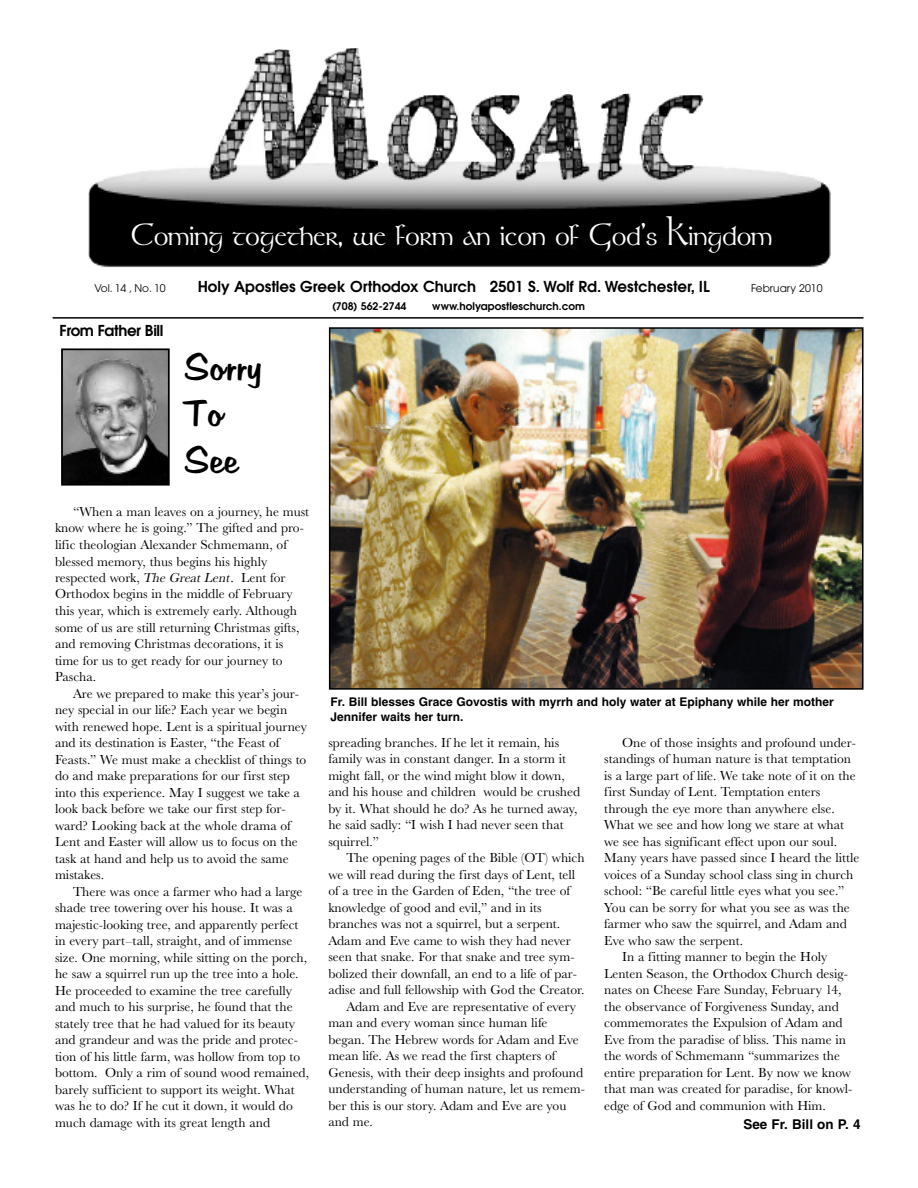
<style>
.page{position:relative;width:918px;height:1188px;background:#fff}
.page>*{position:absolute;margin:0;border:0;box-sizing:border-box;transform-origin:0 0}
.t1{font:36px/46.5px "Hudson";color:#000}
.t2{font:30px "Rosslaire";color:#fff}
.t3{font:600 15px "Avant Garde";color:#000}
.t4{font:600 15px "Avant Garde";letter-spacing:-.025em;color:#000}
.t5{font:13.5px/16.5px "URW Basker T";color:#000}
.t6{font:700 13.5px "Helvetica";color:#000}
.t7{font:700 12px/14.4px "Helvetica";color:#000}
.t8{font:600 10.5px "Avant Garde";color:#000}
.t9{font:10.5px "Avant Garde";color:#000}
.s1{font-family:"URW Basker T Regu Obli"}
</style>
<div class="page">
<img style="left:88px;top:48px;width:743px;height:220px">
<hr style="left:53px;top:317px;width:811px;height:2px;background:#000">
<img style="left:64px;top:351px;width:103px;height:132px">
<div style="left:61px;top:348px;width:109px;height:138px;border:2px solid #000"></div>
<img style="left:332px;top:330px;width:529px;height:357px">
<div style="left:329px;top:327px;width:535px;height:363px;border:2px solid #000"></div>
<h2 class="t2" style="left:131px;top:217px;width:643px">Coming together, we form an icon of God’s Kingdom</h2>
<p class="t9" style="left:95px;top:284px;width:73px">Vol. 14 , No. 10</p>
<p class="t3" style="left:198px;top:281px;width:513px">Holy Apostles Greek Orthodox Church 2501 S. Wolf Rd. Westchester, IL</p>
<p class="t9" style="left:751px;top:284px;width:73px">February 2010</p>
<p class="t8" style="left:332px;top:302px;width:76px">(708) 562-2744</p>
<p class="t8" style="left:432px;top:302px;width:154px">www.holyapostleschurch.com</p>
<p class="t4" style="left:60px;top:325px;width:105px">From Father Bill</p>
<h1 class="t1" style="left:185px;top:347px;width:80px">Sorry<br>To<br>See</h1>
<p class="t5" style="left:55px;top:503px;width:256px;text-indent:18px">“When a man leaves on a journey, he must know where he is going.” The gifted and pro&shy;lific theologian Alexander Schmemann, of blessed memory, thus begins his highly respected work, <span class="s1">The Great Lent</span>. Lent for Orthodox begins in the middle of February this year, which is extremely early. Although some of us are still returning Christmas gifts, and removing Christmas decorations, it is time for us to get ready for our journey to Pascha.</p>
<p class="t5" style="left:55px;top:685px;width:254px;text-indent:18px">Are we prepared to make this year’s jour&shy;ney special in our life? Each year we begin with renewed hope. Lent is a spiritual journey and its destination is Easter, “the Feast of Feasts.” We must make a checklist of things to do and make preparations for our first step into this experience. May I suggest we take a look back before we take our first step for&shy;ward? Looking back at the whole drama of Lent and Easter will allow us to focus on the task at hand and help us to avoid the same mistakes.</p>
<p class="t5" style="left:55px;top:883px;width:256px;text-indent:18px">There was once a farmer who had a large shade tree towering over his house. It was a majestic-looking tree, and apparently perfect in every part–tall, straight, and of immense size. One morning, while sitting on the porch, he saw a squirrel run up the tree into a hole.<br>He proceeded to examine the tree carefully and much to his surprise, he found that the stately tree that he had valued for its beauty and grandeur and was the pride and protec&shy;tion of his little farm, was hollow from top to bottom. Only a rim of sound wood remained, barely sufficient to support its weight. What was he to do? If he cut it down, it would do much damage with its great length and</p>
<p class="t7" style="left:330px;top:696px;width:505px">Fr. Bill blesses Grace Govostis with myrrh and holy water at Epiphany while her mother<br>Jennifer waits her turn.</p>
<p class="t5" style="left:328px;top:734px;width:253px">spreading branches. If he let it remain, his family was in constant danger. In a storm it might fall, or the wind might blow it down, and his house and children would be crushed by it. What should he do? As he turned away, he said sadly: “I wish I had never seen that squirrel.”</p>
<p class="t5" style="left:346px;top:850px;width:240px">The opening pages of the Bible (OT) which</p>
<p class="t5" style="left:328px;top:866px;width:248px">we will read during the first days of Lent, tell</p>
<p class="t5" style="left:328px;top:883px;width:243px">of a tree in the Garden of Eden, “the tree of</p>
<p class="t5" style="left:328px;top:899px;width:215px">knowledge of good and evil,” and in its</p>
<p class="t5" style="left:328px;top:916px;width:233px">branches was not a squirrel, but a serpent.</p>
<p class="t5" style="left:328px;top:932px;width:244px">Adam and Eve came to wish they had never</p>
<p class="t5" style="left:328px;top:949px;width:248px">seen that snake. For that snake and tree sym-</p>
<p class="t5" style="left:328px;top:965px;width:250px">bolized their downfall, an end to a life of par-</p>
<p class="t5" style="left:328px;top:982px;width:258px">adise and full fellowship with God the Creator.</p>
<p class="t5" style="left:346px;top:998px;width:231px">Adam and Eve are representative of every</p>
<p class="t5" style="left:328px;top:1015px;width:220px">man and every woman since human life</p>
<p class="t5" style="left:328px;top:1031px;width:252px">began. The Hebrew words for Adam and Eve</p>
<p class="t5" style="left:328px;top:1048px;width:229px">mean life. As we read the first chapters of</p>
<p class="t5" style="left:328px;top:1064px;width:256px">Genesis, with their deep insights and profound</p>
<p class="t5" style="left:328px;top:1081px;width:258px">understanding of human nature, let us remem-</p>
<p class="t5" style="left:328px;top:1097px;width:240px">ber this is our story. Adam and Eve are you</p>
<p class="t5" style="left:328px;top:1114px;width:46px">and me.</p>
<p class="t5" style="left:622px;top:734px;width:235px">One of those insights and profound under-</p>
<p class="t5" style="left:604px;top:751px;width:248px">standings of human nature is that temptation</p>
<p class="t5" style="left:604px;top:767px;width:253px">is a large part of life. We take note of it on the</p>
<p class="t5" style="left:604px;top:784px;width:218px">first Sunday of Lent. Temptation enters</p>
<p class="t5" style="left:604px;top:800px;width:232px">through the eye more than anywhere else.</p>
<p class="t5" style="left:604px;top:817px;width:241px">What we see and how long we stare at what</p>
<p class="t5" style="left:604px;top:833px;width:234px">we see has significant effect upon our soul.</p>
<p class="t5" style="left:604px;top:850px;width:257px">Many years have passed since I heard the little</p>
<p class="t5" style="left:604px;top:866px;width:251px">voices of a Sunday school class sing in church</p>
<p class="t5" style="left:604px;top:883px;width:242px">school: “Be careful little eyes what you see.”</p>
<p class="t5" style="left:604px;top:899px;width:247px">You can be sorry for what you see as was the</p>
<p class="t5" style="left:604px;top:916px;width:244px">farmer who saw the squirrel, and Adam and</p>
<p class="t5" style="left:604px;top:932px;width:140px">Eve who saw the serpent.</p>
<p class="t5" style="left:622px;top:949px;width:207px">In a fitting manner to begin the Holy</p>
<p class="t5" style="left:604px;top:965px;width:245px">Lenten Season, the Orthodox Church desig-</p>
<p class="t5" style="left:604px;top:982px;width:239px">nates on Cheese Fare Sunday, February 14,</p>
<p class="t5" style="left:604px;top:998px;width:236px">the observance of Forgiveness Sunday, and</p>
<p class="t5" style="left:604px;top:1015px;width:240px">commemorates the Expulsion of Adam and</p>
<p class="t5" style="left:604px;top:1031px;width:243px">Eve from the paradise of bliss. This name in</p>
<p class="t5" style="left:604px;top:1048px;width:237px">the words of Schmemann “summarizes the</p>
<p class="t5" style="left:604px;top:1064px;width:248px">entire preparation for Lent. By now we know</p>
<p class="t5" style="left:604px;top:1081px;width:250px">that man was created for paradise, for knowl-</p>
<p class="t5" style="left:604px;top:1097px;width:223px">edge of God and communion with Him.</p>
<p class="t6" style="left:743px;top:1119px;width:119px">See Fr. Bill on P. 4</p>
</div>
